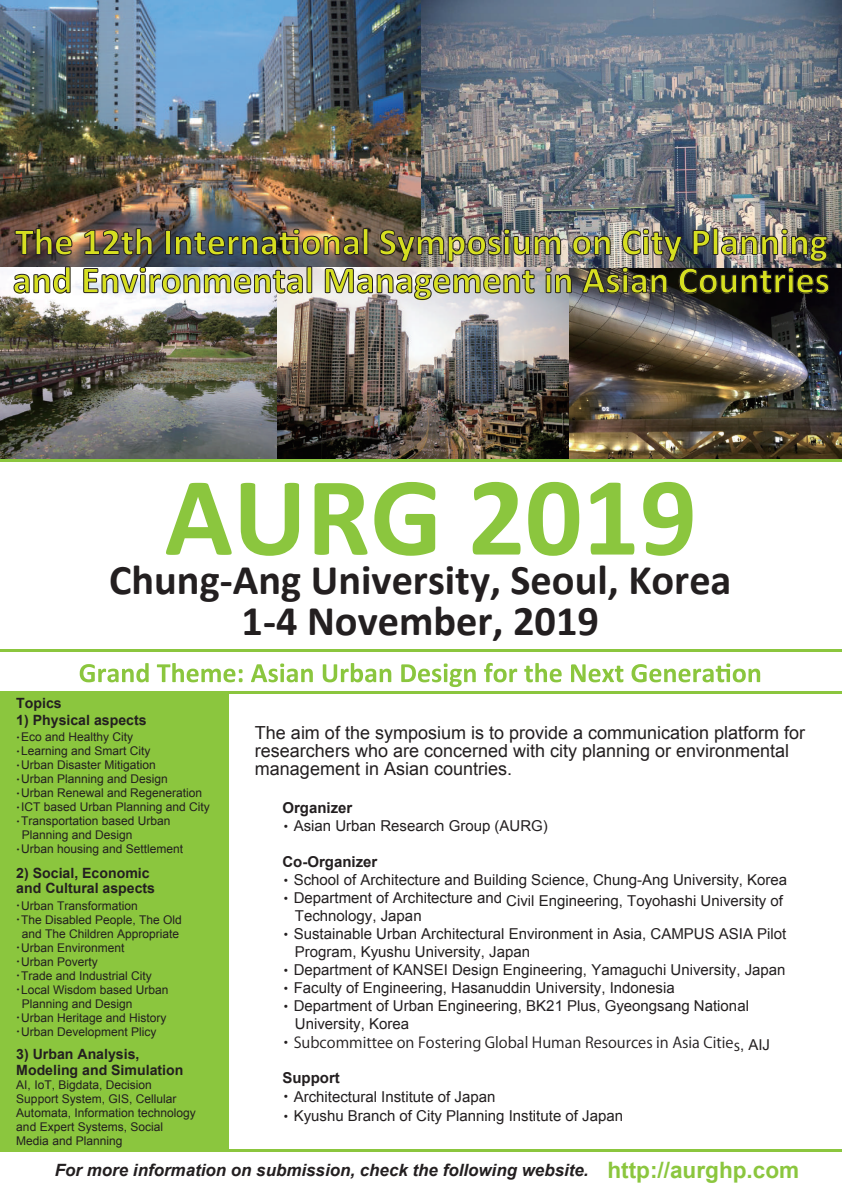
<style>
.page{position:relative;width:842px;height:1191px;background:#fff}
.page>*{position:absolute;margin:0;border:0;box-sizing:border-box;transform-origin:0 0}
.t1{font:700 112.9px "Calibri";color:#8bc63e}
.t2{font:700 42.3px/40.9px "Calibri";color:#231f20;text-align:center}
.t3{font:700 38.1px "Calibri";color:#d6df21}
.t4{font:18px/18px "Arial";color:#231f20}
.t5{font:italic 700 16.9px "Arial";color:#231f20}
.t6{font:15px/18.2px "Arial";color:#231f20}
.t7{font:15px "Koz Go Pro";color:#231f20}
.t8{font:700 14.1px/15.5px "Arial";color:#231f20}
.t9{font:12px/14px "Arial";color:#231f20}
.s1{font-family:"Koz Go Pro"}
.s2{font-weight:700}
.s3{font-family:"Arial"}
.s4{font-style:normal;font-size:22.6px;color:#8bc63e}
</style>
<div class="page">
<div style="left:0;top:693px;width:229px;height:457px;background:#8bc63e"></div>
<hr style="left:0;top:1149px;width:842px;height:3px;background:#8bc63e">
<hr style="left:0;top:649px;width:842px;height:3px;background:#8bc63e">
<svg style="left:80px;top:663px;width:680px;height:24px"></svg>
<hr style="left:0;top:691px;width:842px;height:3px;background:#8bc63e">
<img style="left:0;top:0;width:421px;height:267px">
<img style="left:421px;top:0;width:421px;height:268px">
<img style="left:277px;top:300px;width:293px;height:159px">
<img style="left:0;top:285px;width:277px;height:174px">
<img style="left:570px;top:268px;width:272px;height:191px">
<img style="left:14px;top:228px;width:815px;height:72px">
<hr style="left:0;top:459px;width:842px;height:3px;background:#8bc63e">
<h3 class="t3" style="left:13px;top:256px;width:819px">and Environmental Management in Asian Countries</h3>
<h1 class="t1" style="left:165px;top:445px;width:534px">AURG 2019</h1>
<p class="t8" style="left:16px;top:695px;width:47px">Topics</p>
<h2 class="t2" style="left:109px;top:560px;width:624px">Chung-Ang University, Seoul, Korea<br>1-4 November, 2019</h2>
<p class="t8" style="left:16px;top:712px;width:132px">1) Physical aspects</p>
<p class="t9" style="left:15px;top:730px;width:120px"><span class="s1">･</span>Eco and Healthy City</p>
<p class="t9" style="left:15px;top:744px;width:137px"><span class="s1">･</span>Learning and Smart City</p>
<p class="t9" style="left:15px;top:758px;width:142px"><span class="s1">･</span>Urban Disaster Mitigation</p>
<p class="t9" style="left:15px;top:772px;width:154px"><span class="s1">･</span>Urban Planning and Design</p>
<p class="t9" style="left:15px;top:786px;width:188px"><span class="s1">･</span>Urban Renewal and Regeneration</p>
<p class="t9" style="left:15px;top:800px;width:196px"><span class="s1">･</span>ICT based Urban Planning and City</p>
<p class="t9" style="left:15px;top:814px;width:157px"><span class="s1">･</span>Transportation based Urban</p>
<p class="t9" style="left:22px;top:828px;width:112px">Planning and Design</p>
<p class="t9" style="left:15px;top:842px;width:170px"><span class="s1">･</span>Urban housing and Settlement</p>
<p class="t8" style="left:16px;top:865px;width:140px">2) Social, Economic and Cultural aspects</p>
<p class="t9" style="left:15px;top:898px;width:124px"><span class="s1">･</span>Urban Transformation</p>
<p class="t9" style="left:15px;top:912px;width:168px"><span class="s1">･</span>The Disabled People, The Old</p>
<p class="t9" style="left:22px;top:926px;width:159px">and The Children Appropriate</p>
<p class="t9" style="left:15px;top:940px;width:111px"><span class="s1">･</span>Urban Environment</p>
<p class="t9" style="left:15px;top:954px;width:84px"><span class="s1">･</span>Urban Poverty</p>
<p class="t9" style="left:15px;top:968px;width:138px"><span class="s1">･</span>Trade and Industrial City</p>
<p class="t9" style="left:15px;top:982px;width:155px"><span class="s1">･</span>Local Wisdom based Urban</p>
<p class="t9" style="left:22px;top:996px;width:112px">Planning and Design</p>
<p class="t9" style="left:15px;top:1010px;width:153px"><span class="s1">･</span>Urban Heritage and History</p>
<p class="t9" style="left:15px;top:1024px;width:143px"><span class="s1">･</span>Urban Development Plicy</p>
<p class="t8" style="left:16px;top:1047px;width:169px">3) Urban Analysis,<br>Modeling and Simulation</p>
<p class="t9" style="left:16px;top:1078px;width:181px">AI, IoT, Bigdata, Decision<br>Support System, GIS, Cellular<br>Automata, Information technology and Expert Systems, Social<br>Media and Planning</p>
<p class="t4" style="left:255px;top:724px;width:552px">The aim of the symposium is to provide a communication platform for researchers who are concerned with city planning or environmental management in Asian countries.</p>
<p class="t6" style="left:279px;top:799px;width:271px"><span class="s2">Organizer<br></span><span class="s1">・</span>Asian Urban Research Group (AURG)</p>
<p class="t6" style="left:279px;top:853px;width:510px"><span class="s2">Co-Organizer<br></span><span class="s1">・</span>School of Architecture and Building Science, Chung-Ang University, Korea</p>
<p class="t6" style="left:295px;top:894px;width:490px;line-height:14.8px;text-indent:-16px"><sup>・</sup>Department of Architecture and Civil Engineering, Toyohashi University of<br>Technology, Japan</p>
<p class="t6" style="left:279px;top:925px;width:509px"><span class="s1">・</span>Sustainable Urban Architectural Environment in Asia, CAMPUS ASIA Pilot</p>
<p class="t6" style="left:295px;top:943px;width:237px">Program, Kyushu University, Japan</p>
<p class="t6" style="left:279px;top:961px;width:508px"><span class="s1">・</span>Department of KANSEI Design Engineering, Yamaguchi University, Japan</p>
<p class="t6" style="left:279px;top:979px;width:398px"><span class="s1">・</span>Faculty of Engineering, Hasanuddin University, Indonesia</p>
<p class="t6" style="left:279px;top:997px;width:472px"><span class="s1">・</span>Department of Urban Engineering, BK21 Plus, Gyeongsang National</p>
<p class="t6" style="left:295px;top:1015px;width:116px">University, Korea</p>
<p class="t7" style="left:279px;top:1032px;width:493px">・Subcommittee on Fostering Global Human Resources in Asia Cities<span class="s3">, AIJ</span></p>
<p class="t6" style="left:279px;top:1069px;width:218px"><span class="s2">Support<br></span><span class="s1">・</span>Architectural Institute of Japan</p>
<p class="t6" style="left:279px;top:1107px;width:346px"><span class="s1">・</span>Kyushu Branch of City Planning Institute of Japan</p>
<p class="t5" style="left:55px;top:1158px;width:746px">For more information on submission, check the following website. <span class="s4">http://aurghp.com</span></p>
</div>
